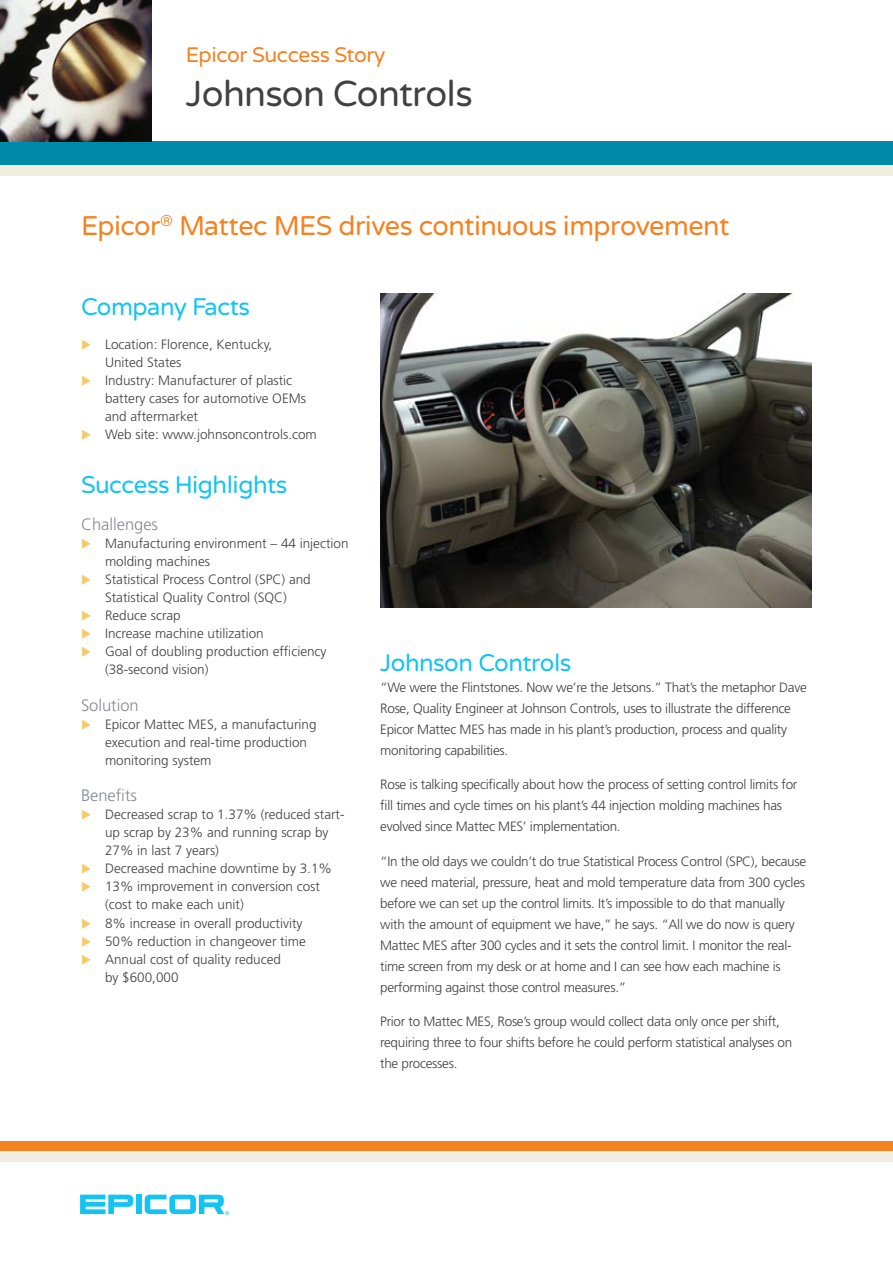
<style>
.page{position:relative;width:893px;height:1263px;background:#fff}
.page>*{position:absolute;margin:0;border:0;box-sizing:border-box;transform-origin:0 0}
.Company_Name{font:36px "Varela Round";letter-spacing:-.02em;color:#414042}
.Intro_Statement{font:27px "Varela Round";letter-spacing:-.02em;color:#f58220}
.Body_Heading{font:24px "Varela Round";letter-spacing:-.02em;color:#12c3f4}
.Epicor_Success_Story{font:21px "Varela Round";letter-spacing:-.02em;color:#f58220}
.Bulleted_List_Titles{font:300 16.5px "Frutiger LT Std";color:#86898d}
.Body_Copy{font:300 13.5px/21px "Frutiger LT Std";letter-spacing:-.02em;color:#414042}
.Body_Copy-2{font:300 13.5px/18px "Frutiger LT Std";color:#414042}
</style>
<div class="page">
<div style="left:0;top:1141px;width:893px;height:10px;background:#f58220"></div>
<div style="left:0;top:1151px;width:893px;height:10px;background:#f0ede0"></div>
<div style="left:136px;top:1194px;width:6px;height:20px;background:#12c3f4"></div>
<svg style="left:80px;top:1194px;width:53px;height:20px"></svg>
<svg style="left:145px;top:1194px;width:84px;height:21px"></svg>
<div style="left:0;top:141px;width:893px;height:24px;background:#008aa9"></div>
<div style="left:0;top:165px;width:893px;height:11px;background:#f0ede0"></div>
<img style="left:0;top:0;width:151px;height:141px">
<img style="left:380px;top:293px;width:432px;height:315px">
<p class="Epicor_Success_Story" style="left:186px;top:43px;width:201px">Epicor Success Story</p>
<p class="Company_Name" style="left:186px;top:72px;width:288px">Johnson Controls</p>
<p class="Intro_Statement" style="left:81px;top:210px;width:650px">Epicor<sup>®</sup> Mattec MES drives continuous improvement</p>
<p class="Body_Heading" style="left:81px;top:293px;width:170px">Company Facts</p>
<p class="Body_Copy-2" style="left:105px;top:336px;width:169px">Location: Florence, Kentucky,<br>United States</p>
<p class="Body_Copy-2" style="left:105px;top:372px;width:202px">Industry: Manufacturer of plastic battery cases for automotive OEMs and aftermarket</p>
<p class="Body_Copy-2" style="left:105px;top:426px;width:213px">Web site: www.johnsoncontrols.com</p>
<p class="Body_Heading" style="left:81px;top:471px;width:208px">Success Highlights</p>
<p class="Bulleted_List_Titles" style="left:81px;top:515px;width:79px">Challenges</p>
<p class="Body_Copy-2" style="left:105px;top:534px;width:245px">Manufacturing environment – 44 injection molding machines</p>
<p class="Body_Copy-2" style="left:105px;top:570px;width:207px">Statistical Process Control (SPC) and<br>Statistical Quality Control (SQC)</p>
<p class="Body_Copy-2" style="left:105px;top:606px;width:77px">Reduce scrap</p>
<p class="Body_Copy-2" style="left:105px;top:624px;width:160px">Increase machine utilization</p>
<p class="Body_Copy-2" style="left:105px;top:642px;width:223px">Goal of doubling production efficiency (38-second vision)</p>
<p class="Bulleted_List_Titles" style="left:81px;top:696px;width:59px">Solution</p>
<p class="Body_Copy-2" style="left:105px;top:715px;width:213px">Epicor Mattec MES, a manufacturing execution and real-time production monitoring system</p>
<p class="Bulleted_List_Titles" style="left:81px;top:786px;width:57px">Benefits</p>
<p class="Body_Copy-2" style="left:105px;top:806px;width:241px">Decreased scrap to 1.37% (reduced start&shy;up scrap by 23% and running scrap by<br>27% in last 7 years)</p>
<p class="Body_Copy-2" style="left:105px;top:860px;width:229px">Decreased machine downtime by 3.1%</p>
<p class="Body_Copy-2" style="left:105px;top:878px;width:217px">13% improvement in conversion cost (cost to make each unit)</p>
<p class="Body_Copy-2" style="left:105px;top:914px;width:199px">8% increase in overall productivity</p>
<p class="Body_Copy-2" style="left:105px;top:932px;width:202px">50% reduction in changeover time</p>
<p class="Body_Copy-2" style="left:105px;top:950px;width:178px">Annual cost of quality reduced by $600,000</p>
<p class="Body_Heading" style="left:380px;top:649px;width:193px">Johnson Controls</p>
<p class="Body_Copy" style="left:380px;top:677px;width:428px">“We were the Flintstones. Now we’re the Jetsons.” That’s the metaphor Dave Rose, Quality Engineer at Johnson Controls, uses to illustrate the difference Epicor Mattec MES has made in his plant’s production, process and quality monitoring capabilities.</p>
<p class="Body_Copy" style="left:380px;top:774px;width:419px">Rose is talking specifically about how the process of setting control limits for fill times and cycle times on his plant’s 44 injection molding machines has evolved since Mattec MES’ implementation.</p>
<p class="Body_Copy" style="left:380px;top:851px;width:428px">“In the old days we couldn’t do true Statistical Process Control (SPC), because we need material, pressure, heat and mold temperature data from 300 cycles before we can set up the control limits. It’s impossible to do that manually with the amount of equipment we have,” he says. “All we do now is query Mattec MES after 300 cycles and it sets the control limit. I monitor the real&shy;time screen from my desk or at home and I can see how each machine is performing against those control measures.”</p>
<p class="Body_Copy" style="left:380px;top:1011px;width:414px">Prior to Mattec MES, Rose’s group would collect data only once per shift, requiring three to four shifts before he could perform statistical analyses on the processes.</p>
</div>
